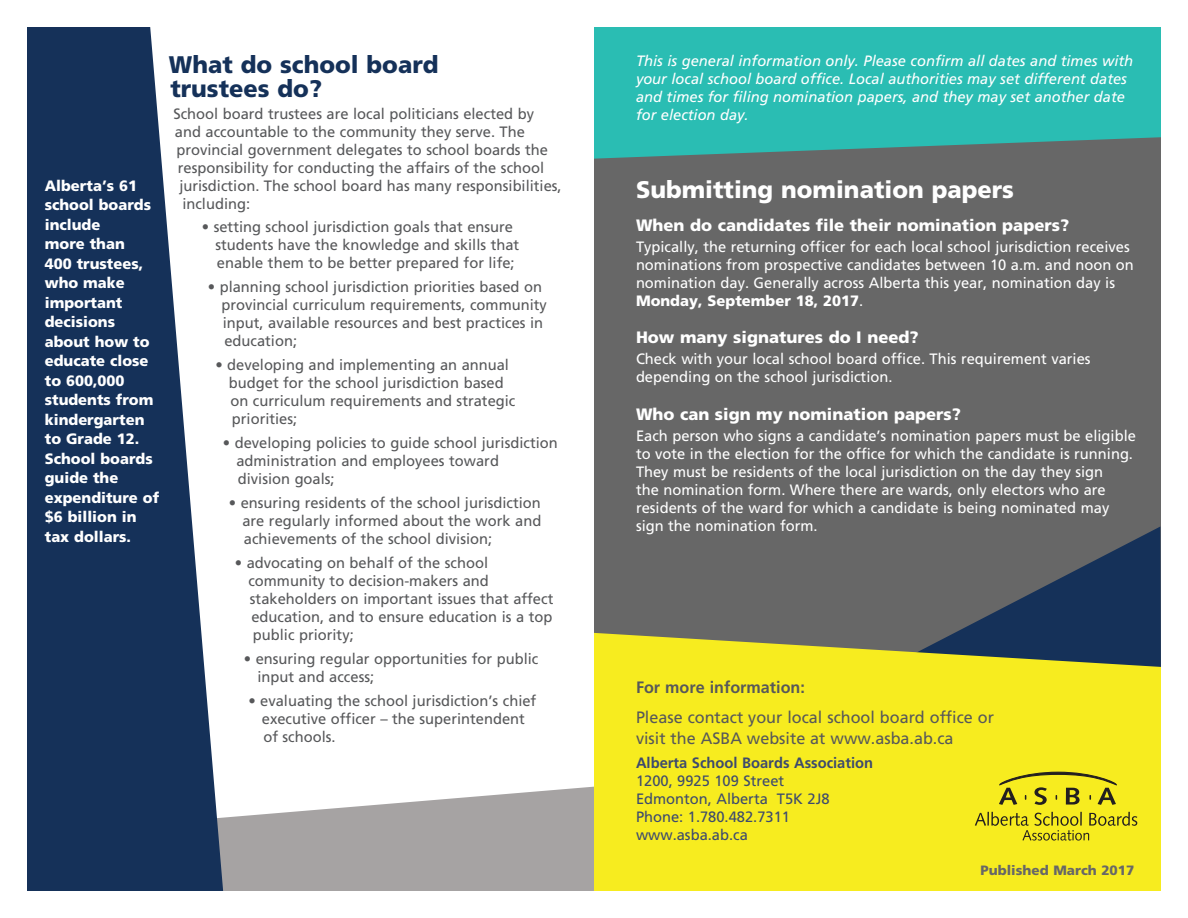
<style>
.page{position:relative;width:1188px;height:918px;background:#fff}
.page>*{position:absolute;margin:0;border:0;box-sizing:border-box;transform-origin:0 0}
.heading{font:900 24px/24px "Frutiger";color:#153159}
.heading-2{font:900 24px "Frutiger";color:#fff}
.subhead{font:900 16.5px "Frutiger";color:#fff}
.body{font:16.5px/21px "Frutiger";color:#57585a}
.body-2{font:700 16.5px "Frutiger";color:#57585a}
.manual_bullet{font:15px/18px "Frutiger";color:#57585a}
.body-3{font:15px/18px "Frutiger";color:#fff}
.body-4{font:15px "Frutiger";color:#57585a}
.body-5{font:italic 15px/18px "Frutiger";color:#fff}
.body-6{font:900 15px/19.5px "Frutiger";color:#fff}
.body-7{font:15px "Frutiger";color:#3d4a6e}
.body-8{font:700 15px "Frutiger";color:#3d4a6e}
.subhead-2{font:900 13.5px "Frutiger";color:#676767}
.s1{font-weight:900}
</style>
<div class="page">
<svg style="left:223px;top:786px;width:371px;height:105px;fill:#a6a3a3"></svg>
<svg style="left:27px;top:27px;width:196px;height:864px;fill:#153159"></svg>
<div style="left:594px;top:27px;width:567px;height:864px;background:#676767"></div>
<svg style="left:594px;top:27px;width:567px;height:132px;background:#2fb5ac"></svg>
<svg style="left:954px;top:526px;width:207px;height:107px"></svg>
<svg style="left:594px;top:633px;width:567px;height:258px;background:#e9e023"></svg>
<svg style="left:975px;top:812px;width:162px;height:29px;background:#d4ca1f"></svg>
<svg style="left:999px;top:772px;width:118px;height:33px;background:#c7be1f"></svg>
<p class="body-6" style="left:45px;top:176px;width:116px">Alberta’s 61 school boards include<br>more than<br>400 trustees, who make important decisions about how to educate close to 600,000 students from kindergarten to Grade 12.<br>School boards guide the expenditure of $6 billion in tax dollars.</p>
<p class="heading" style="left:169px;top:52px;width:271px">What do school board trustees do?</p>
<p class="body-4" style="left:173px;top:105px;width:362px">School board trustees are local politicians elected by</p>
<p class="body-4" style="left:175px;top:123px;width:352px">and accountable to the community they serve. The</p>
<p class="body-4" style="left:176px;top:141px;width:373px">provincial government delegates to school boards the</p>
<p class="body-4" style="left:178px;top:159px;width:368px">responsibility for conducting the affairs of the school</p>
<p class="body-4" style="left:179px;top:177px;width:384px">jurisdiction. The school board has many responsibilities,</p>
<p class="body-4" style="left:182px;top:195px;width:69px">including:</p>
<p class="manual_bullet" style="left:215px;top:217px;width:305px;text-indent:-14px">• setting school jurisdiction goals that ensure students have the knowledge and skills that enable them to be better prepared for life;</p>
<p class="manual_bullet" style="left:221px;top:277px;width:327px;text-indent:-14px">• planning school jurisdiction priorities based on provincial curriculum requirements, community input, available resources and best practices in education;</p>
<p class="manual_bullet" style="left:229px;top:355px;width:288px;text-indent:-14px">• developing and implementing an annual budget for the school jurisdiction based on curriculum requirements and strategic priorities;</p>
<p class="manual_bullet" style="left:236px;top:433px;width:323px;text-indent:-14px">• developing policies to guide school jurisdiction administration and employees toward<br>division goals;</p>
<p class="manual_bullet" style="left:242px;top:493px;width:300px;text-align:justify;text-indent:-14px">• ensuring residents of the school jurisdiction are regularly informed about the work and achievements of the school division;</p>
<p class="manual_bullet" style="left:235px;top:553px;width:255px">• advocating on behalf of the school</p>
<p class="manual_bullet" style="left:248px;top:571px;width:242px">community to decision-makers and</p>
<p class="manual_bullet" style="left:250px;top:589px;width:305px">stakeholders on important issues that affect</p>
<p class="manual_bullet" style="left:251px;top:607px;width:303px">education, and to ensure education is a top</p>
<p class="manual_bullet" style="left:253px;top:625px;width:102px">public priority;</p>
<p class="manual_bullet" style="left:257px;top:649px;width:282px;text-indent:-14px">• ensuring regular opportunities for public input and access;</p>
<p class="manual_bullet" style="left:262px;top:691px;width:276px;text-indent:-14px">• evaluating the school jurisdiction’s chief executive officer – the superintendent of schools.</p>
<p class="body-5" style="left:636px;top:51px;width:499px">This is general information only. Please confirm all dates and times with your local school board office. Local authorities may set different dates and times for filing nomination papers, and they may set another date for election day.</p>
<p class="heading-2" style="left:636px;top:175px;width:380px">Submitting nomination papers</p>
<p class="subhead" style="left:636px;top:215px;width:435px">When do candidates file their nomination papers?</p>
<p class="body-3" style="left:636px;top:237px;width:499px">Typically, the returning officer for each local school jurisdiction receives nominations from prospective candidates between 10 a.m. and noon on nomination day. Generally across Alberta this year, nomination day is <span class="s1">Monday, September 18, 2017</span>.</p>
<p class="subhead" style="left:636px;top:328px;width:284px">How many signatures do I need?</p>
<p class="body-3" style="left:636px;top:350px;width:456px">Check with your local school board office. This requirement varies depending on the school jurisdiction.</p>
<p class="subhead" style="left:636px;top:404px;width:326px">Who can sign my nomination papers?</p>
<p class="body-3" style="left:636px;top:426px;width:501px">Each person who signs a candidate’s nomination papers must be eligible to vote in the election for the office for which the candidate is running.<br>They must be residents of the local jurisdiction on the day they sign<br>the nomination form. Where there are wards, only electors who are residents of the ward for which a candidate is being nominated may sign the nomination form.</p>
<p class="body-2" style="left:636px;top:678px;width:170px">For more information:</p>
<p class="body" style="left:636px;top:707px;width:360px">Please contact your local school board office or visit the ASBA website at www.asba.ab.ca</p>
<p class="body-8" style="left:636px;top:754px;width:239px">Alberta School Boards Association</p>
<p class="body-7" style="left:636px;top:772px;width:150px">1200, 9925 109 Street</p>
<p class="body-7" style="left:636px;top:790px;width:195px">Edmonton, Alberta T5K 2J8</p>
<p class="body-7" style="left:636px;top:808px;width:156px">Phone: 1.780.482.7311</p>
<p class="body-7" style="left:636px;top:826px;width:113px">www.asba.ab.ca</p>
<p class="subhead-2" style="left:981px;top:862px;width:155px">Published March 2017</p>
</div>
